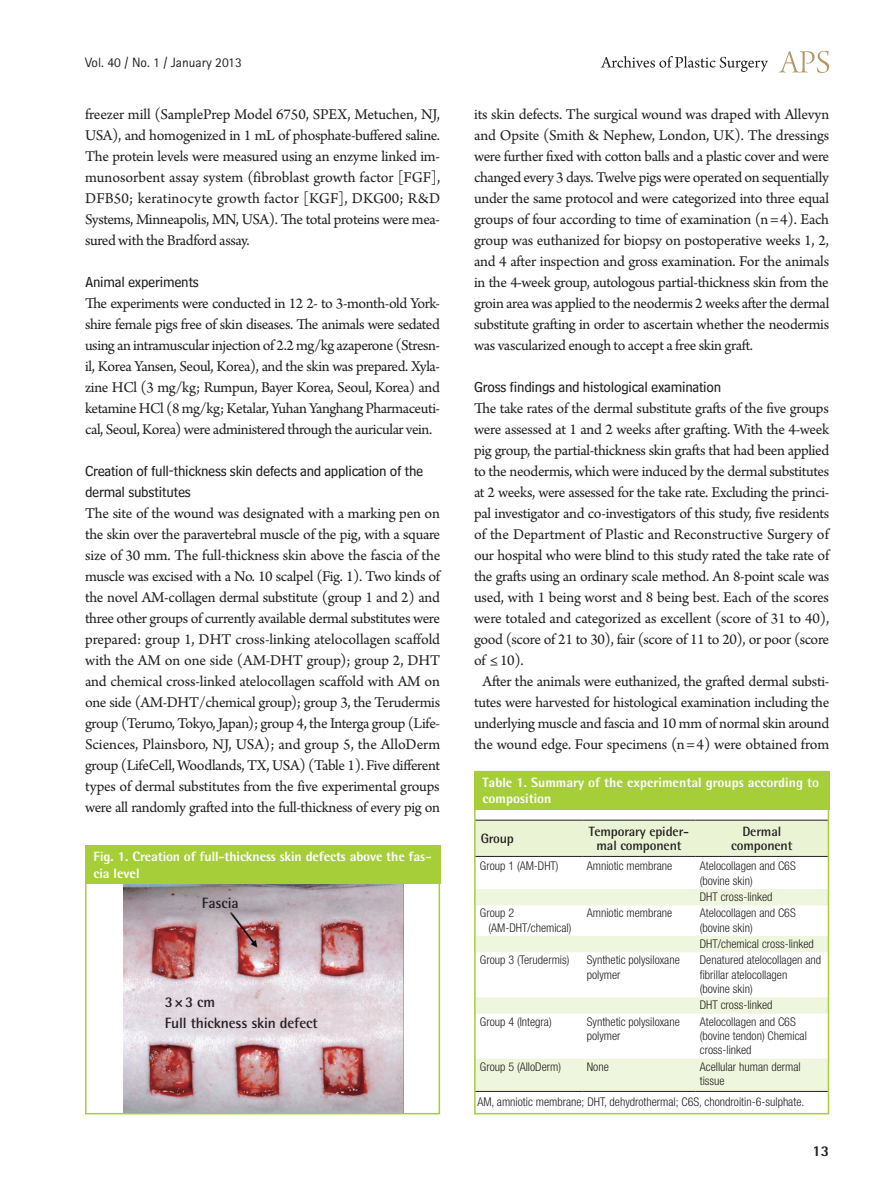
<style>
.page{position:relative;width:893px;height:1191px;background:#fff}
.page>*{position:absolute;margin:0;border:0;box-sizing:border-box;transform-origin:0 0}
.본문_성형{font:15.75px/21px "Arno Pro";letter-spacing:-.02em;color:#231f20;text-align:justify}
.소제목{font:15px/21px "Bell Centennial Std Sub Capt";letter-spacing:-.02em;color:#231f20}
.표제목체_-_확정{font:700 15px "Rotis Semi Sans Std";letter-spacing:-.01em;color:#231f20}
.t1{font:800 15px "Rotis Semi Sans Std";color:#231f20}
.표_그림_제목_볼드{font:800 13.5px/16.2px "Rotis Semi Sans Std";color:#fff}
.표제목체_-_확정-2{font:700 13.5px/14.2px "Rotis Semi Sans Std";letter-spacing:-.01em;color:#231f20;text-align:center}
.권_호_월{font:13.5px "Rotis Sans Serif Std";color:#231f20}
.표_본문_-_확정{font:300 condensed 12px/14.4px "Helvetica Neue LT Std";color:#231f20}
</style>
<div class="page">
<svg style="left:779px;top:51px;width:50px;height:22px"></svg>
<svg style="left:601px;top:56px;width:167px;height:16px"></svg>
<div style="left:85px;top:845px;width:355px;height:39px;background:#a6ce39"></div>
<img style="left:123px;top:884px;width:281px;height:227px">
<div style="left:474px;top:771px;width:355px;height:38px;background:#a6ce39"></div>
<div style="left:477px;top:820px;width:349px;height:36px;background:#eaf3d4"></div>
<svg style="left:477px;top:889px;width:349px;height:202px"></svg>
<hr style="left:475px;top:819px;width:108px;height:1px;background:#231f20">
<hr style="left:583px;top:819px;width:113px;height:1px;background:#231f20">
<hr style="left:696px;top:819px;width:132px;height:1px;background:#231f20">
<hr style="left:475px;top:856px;width:108px;height:1px;background:#231f20">
<hr style="left:583px;top:856px;width:113px;height:1px;background:#231f20">
<hr style="left:696px;top:856px;width:132px;height:1px;background:#231f20">
<hr style="left:475px;top:1091px;width:108px;height:1px;background:#231f20">
<hr style="left:583px;top:1091px;width:113px;height:1px;background:#231f20">
<hr style="left:696px;top:1091px;width:132px;height:1px;background:#231f20">
<div style="left:474px;top:771px;width:355px;height:343px;border:2px solid #a6ce39"></div>
<div style="left:85px;top:845px;width:355px;height:269px;border:2px solid #a6ce39"></div>
<p class="권_호_월" style="left:85px;top:54px;width:158px">Vol. 40 / No. 1 / January 2013</p>
<p class="본문_성형" style="left:85px;top:105px;width:357px">freezer mill (SamplePrep Model 6750, SPEX, Metuchen, NJ, USA), and homogenized in 1 mL of phosphate-buffered saline.<br>The protein levels were measured using an enzyme linked im&shy;munosorbent assay system (fibroblast growth factor [FGF], DFB50; keratinocyte growth factor [KGF], DKG00; R&amp;D Systems, Minneapolis, MN, USA). The total proteins were mea&shy;sured with the Bradford assay.</p>
<p class="소제목" style="left:85px;top:271px;width:115px">Animal experiments</p>
<p class="본문_성형" style="left:85px;top:294px;width:357px">The experiments were conducted in 12 2- to 3-month-old York&shy;shire female pigs free of skin diseases. The animals were sedated using an intramuscular injection of 2.2 mg/kg azaperone (Stresn&shy;il, Korea Yansen, Seoul, Korea), and the skin was prepared. Xyla&shy;zine HCl (3 mg/kg; Rumpun, Bayer Korea, Seoul, Korea) and ketamine HCl (8 mg/kg; Ketalar, Yuhan Yanghang Pharmaceuti&shy;cal, Seoul, Korea) were administered through the auricular vein.</p>
<p class="소제목" style="left:85px;top:460px;width:340px">Creation of full-thickness skin defects and application of the dermal substitutes</p>
<p class="본문_성형" style="left:85px;top:504px;width:357px">The site of the wound was designated with a marking pen on the skin over the paravertebral muscle of the pig, with a square size of 30 mm. The full-thickness skin above the fascia of the muscle was excised with a No. 10 scalpel (Fig. 1). Two kinds of the novel AM-collagen dermal substitute (group 1 and 2) and three other groups of currently available dermal substitutes were prepared: group 1, DHT cross-linking atelocollagen scaffold with the AM on one side (AM-DHT group); group 2, DHT and chemical cross-linked atelocollagen scaffold with AM on one side (AM-DHT/chemical group); group 3, the Terudermis group (Terumo, Tokyo, Japan); group 4, the Interga group (Life-Sciences, Plainsboro, NJ, USA); and group 5, the AlloDerm group (LifeCell, Woodlands, TX, USA) (Table 1). Five different types of dermal substitutes from the five experimental groups were all randomly grafted into the full-thickness of every pig on</p>
<p class="표_그림_제목_볼드" style="left:94px;top:848px;width:340px">Fig. 1. Creation of full-thickness skin defects above the fas&shy;cia level</p>
<p class="표제목체_-_확정" style="left:202px;top:893px;width:38px">Fascia</p>
<p class="표제목체_-_확정" style="left:165px;top:993px;width:52px">3×3 cm</p>
<p class="표제목체_-_확정" style="left:165px;top:1014px;width:154px">Full thickness skin defect</p>
<p class="본문_성형" style="left:474px;top:105px;width:357px">its skin defects. The surgical wound was draped with Allevyn and Opsite (Smith &amp; Nephew, London, UK). The dressings were further fixed with cotton balls and a plastic cover and were changed every 3 days. Twelve pigs were operated on sequentially under the same protocol and were categorized into three equal groups of four according to time of examination (n = 4). Each group was euthanized for biopsy on postoperative weeks 1, 2, and 4 after inspection and gross examination. For the animals in the 4-week group, autologous partial-thickness skin from the groin area was applied to the neodermis 2 weeks after the dermal substitute grafting in order to ascertain whether the neodermis was vascularized enough to accept a free skin graft.</p>
<p class="소제목" style="left:474px;top:376px;width:249px">Gross findings and histological examination</p>
<p class="본문_성형" style="left:474px;top:399px;width:357px">The take rates of the dermal substitute grafts of the five groups were assessed at 1 and 2 weeks after grafting. With the 4-week pig group, the partial-thickness skin grafts that had been applied to the neodermis, which were induced by the dermal substitutes at 2 weeks, were assessed for the take rate. Excluding the princi&shy;pal investigator and co-investigators of this study, five residents of the Department of Plastic and Reconstructive Surgery of our hospital who were blind to this study rated the take rate of the grafts using an ordinary scale method. An 8-point scale was used, with 1 being worst and 8 being best. Each of the scores were totaled and categorized as excellent (score of 31 to 40), good (score of 21 to 30), fair (score of 11 to 20), or poor (score of ≤ 10).</p>
<p class="본문_성형" style="left:474px;top:672px;width:357px;text-align:center">After the animals were euthanized, the grafted dermal substi&shy;tutes were harvested for histological examination including the underlying muscle and fascia and 10 mm of normal skin around the wound edge. Four specimens (n =4) were obtained from</p>
<p class="표_그림_제목_볼드" style="left:483px;top:773px;width:338px">Table 1. Summary of the experimental groups according to composition</p>
<p class="표제목체_-_확정-2" style="left:481px;top:831px;width:35px">Group</p>
<p class="표제목체_-_확정-2" style="left:589px;top:824px;width:102px">Temporary epider&shy;mal component</p>
<p class="표제목체_-_확정-2" style="left:731px;top:824px;width:63px">Dermal component</p>
<p class="표_본문_-_확정" style="left:480px;top:859px;width:80px">Group 1 (AM-DHT)</p>
<p class="표_본문_-_확정" style="left:587px;top:859px;width:87px">Amniotic membrane</p>
<p class="표_본문_-_확정" style="left:700px;top:859px;width:97px">Atelocollagen and C6S (bovine skin)</p>
<p class="표_본문_-_확정" style="left:700px;top:889px;width:74px">DHT cross-linked</p>
<p class="표_본문_-_확정" style="left:489px;top:906px;width:84px;text-indent:-9px">Group 2 (AM-DHT/chemical)</p>
<p class="표_본문_-_확정" style="left:587px;top:906px;width:87px">Amniotic membrane</p>
<p class="표_본문_-_확정" style="left:700px;top:906px;width:97px">Atelocollagen and C6S (bovine skin)</p>
<p class="표_본문_-_확정" style="left:700px;top:936px;width:115px">DHT/chemical cross-linked</p>
<p class="표_본문_-_확정" style="left:480px;top:952px;width:91px">Group 3 (Terudermis)</p>
<p class="표_본문_-_확정" style="left:587px;top:952px;width:94px">Synthetic polysiloxane polymer</p>
<p class="표_본문_-_확정" style="left:700px;top:952px;width:123px">Denatured atelocollagen and fibrillar atelocollagen<br>(bovine skin)</p>
<p class="표_본문_-_확정" style="left:700px;top:997px;width:74px">DHT cross-linked</p>
<p class="표_본문_-_확정" style="left:480px;top:1014px;width:73px">Group 4 (Integra)</p>
<p class="표_본문_-_확정" style="left:587px;top:1014px;width:94px">Synthetic polysiloxane polymer</p>
<p class="표_본문_-_확정" style="left:700px;top:1014px;width:109px">Atelocollagen and C6S (bovine tendon) Chemical cross-linked</p>
<p class="표_본문_-_확정" style="left:480px;top:1059px;width:83px">Group 5 (AlloDerm)</p>
<p class="표_본문_-_확정" style="left:587px;top:1059px;width:23px">None</p>
<p class="표_본문_-_확정" style="left:700px;top:1059px;width:102px">Acellular human dermal tissue</p>
<p class="표_본문_-_확정" style="left:477px;top:1094px;width:328px">AM, amniotic membrane; DHT, dehydrothermal; C6S, chondroitin-6-sulphate.</p>
<p class="t1" style="left:812px;top:1141px;width:18px">13</p>
</div>
